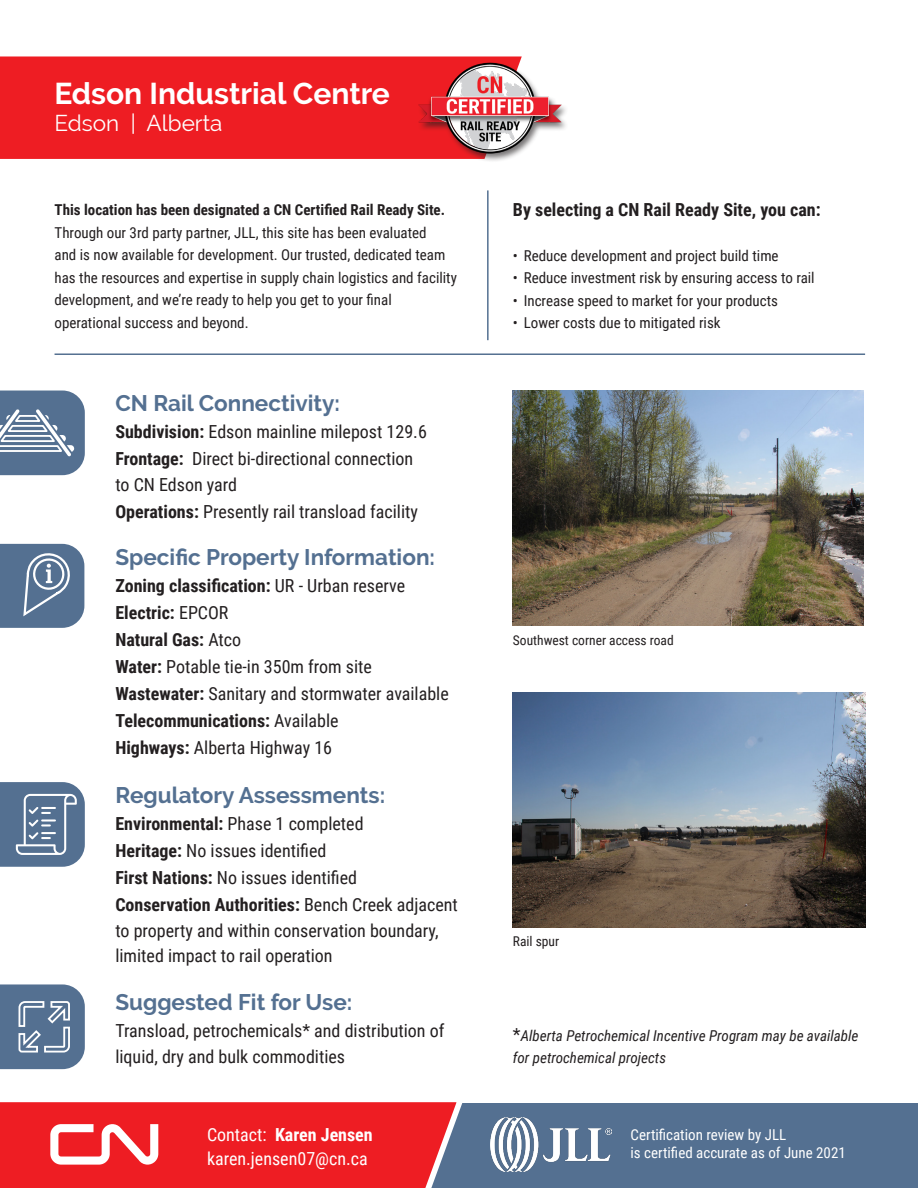
<style>
.page{position:relative;width:918px;height:1188px;background:#fff}
.page>*{position:absolute;margin:0;border:0;box-sizing:border-box;transform-origin:0 0}
.t1{font:700 30px "Raleway";color:#fff}
.t2{font:700 22.5px "Raleway";color:#547091}
.t3{font:22.5px "Raleway";color:#fff}
.t4{font:18px/25.5px "Roboto Condensed";color:#231f20}
.t5{font:700 18px "Roboto Condensed";color:#231f20}
.t6{font:18px "Roboto Condensed";color:#fff}
.t7{font:700 18px "Roboto Condensed";color:#fff}
.t8{font:15px/22.5px "Roboto Condensed";color:#231f20}
.t9{font:italic 15px/22.5px "Roboto Condensed";color:#231f20}
.t10{font:15px "Roboto Condensed";color:#fff}
.t11{font:13.5px "Roboto Condensed";color:#231f20}
.s1{font-weight:700}
.s2{font-weight:400}
.s3{font-style:normal;font-size:18px}
</style>
<div class="page">
<div style="left:0;top:1103px;width:918px;height:85px;background:#547091"></div>
<svg style="left:0;top:1102px;width:461px;height:86px;background:#ea2e34"></svg>
<img style="left:491px;top:1118px;width:121px;height:53px">
<img style="left:513px;top:693px;width:352px;height:235px">
<img style="left:513px;top:390px;width:351px;height:235px">
<svg style="left:0;top:391px;width:85px;height:84px;background:#7289a4"></svg>
<svg style="left:0;top:782px;width:85px;height:85px;background:#6c84a0"></svg>
<svg style="left:0;top:543px;width:84px;height:85px;background:#6a829f"></svg>
<svg style="left:0;top:984px;width:85px;height:85px;background:#6b83a0"></svg>
<hr style="left:55px;top:353px;width:810px;height:2px;background:#547091">
<hr style="left:487px;top:190px;width:2px;height:150px;background:#547091">
<div style="left:0;top:56px;width:402px;height:103px;background:#ee1d23"></div>
<img style="left:402px;top:56px;width:162px;height:105px">
<p class="t1" style="left:55px;top:77px;width:337px">Edson Industrial Centre</p>
<p class="t3" style="left:55px;top:110px;width:170px">Edson | Alberta</p>
<p class="t8" style="left:55px;top:198px;width:404px"><span class="s1">This location has been designated a CN Certified Rail Ready Site.<br></span>Through our 3rd party partner, JLL, this site has been evaluated<br>and is now available for development. Our trusted, dedicated team has the resources and expertise in supply chain logistics and facility development, and we’re ready to help you get to your final operational success and beyond.</p>
<p class="t2" style="left:115px;top:391px;width:226px">CN Rail Connectivity:</p>
<p class="t4" style="left:115px;top:419px;width:313px"><span class="s1">Subdivision:</span> Edson mainline milepost 129.6</p>
<p class="t4" style="left:115px;top:446px;width:299px"><span class="s1">Frontage:</span> Direct bi-directional connection to CN Edson yard</p>
<p class="t4" style="left:115px;top:498px;width:304px"><span class="s1">Operations:</span> Presently rail transload facility</p>
<p class="t2" style="left:115px;top:544px;width:321px">Specific Property Information:</p>
<p class="t5" style="left:115px;top:573px;width:291px">Zoning classification: <span class="s2">UR - Urban reserve</span></p>
<p class="t5" style="left:115px;top:600px;width:115px">Electric: <span class="s2">EPCOR</span></p>
<p class="t5" style="left:115px;top:627px;width:127px">Natural Gas: <span class="s2">Atco</span></p>
<p class="t4" style="left:115px;top:653px;width:258px"><span class="s1">Water:</span> Potable tie-in 350m from site</p>
<p class="t4" style="left:115px;top:680px;width:335px"><span class="s1">Wastewater:</span> Sanitary and stormwater available</p>
<p class="t5" style="left:115px;top:708px;width:225px">Telecommunications: <span class="s2">Available</span></p>
<p class="t4" style="left:115px;top:734px;width:218px"><span class="s1">Highways:</span> Alberta Highway 16</p>
<p class="t2" style="left:115px;top:783px;width:271px">Regulatory Assessments:</p>
<p class="t4" style="left:115px;top:810px;width:250px"><span class="s1">Environmental:</span> Phase 1 completed</p>
<p class="t4" style="left:115px;top:837px;width:212px"><span class="s1">Heritage:</span> No issues identified</p>
<p class="t4" style="left:115px;top:864px;width:243px"><span class="s1">First Nations:</span> No issues identified</p>
<p class="t4" style="left:115px;top:891px;width:344px"><span class="s1">Conservation Authorities:</span> Bench Creek adjacent to property and within conservation boundary, limited impact to rail operation</p>
<p class="t2" style="left:115px;top:989px;width:239px">Suggested Fit for Use:</p>
<p class="t4" style="left:115px;top:1017px;width:331px">Transload, petrochemicals* and distribution of liquid, dry and bulk commodities</p>
<p class="t7" style="left:207px;top:1122px;width:167px"><span class="s2">Contact:</span> Karen Jensen</p>
<p class="t6" style="left:207px;top:1146px;width:162px">karen.jensen07@cn.ca</p>
<p class="t5" style="left:513px;top:197px;width:309px">By selecting a CN Rail Ready Site, you can:</p>
<p class="t8" style="left:513px;top:244px;width:267px">• Reduce development and project build time</p>
<p class="t8" style="left:513px;top:266px;width:303px">• Reduce investment risk by ensuring access to rail</p>
<p class="t8" style="left:513px;top:289px;width:267px">• Increase speed to market for your products</p>
<p class="t8" style="left:513px;top:311px;width:209px">• Lower costs due to mitigated risk</p>
<p class="t11" style="left:513px;top:631px;width:162px">Southwest corner access road</p>
<p class="t11" style="left:513px;top:932px;width:48px">Rail spur</p>
<p class="t9" style="left:513px;top:1023px;width:347px"><span class="s3">*</span>Alberta Petrochemical Incentive Program may be available for petrochemical projects</p>
<p class="t10" style="left:631px;top:1125px;width:157px">Certification review by JLL</p>
<p class="t10" style="left:631px;top:1143px;width:217px">is certified accurate as of June 2021</p>
</div>
